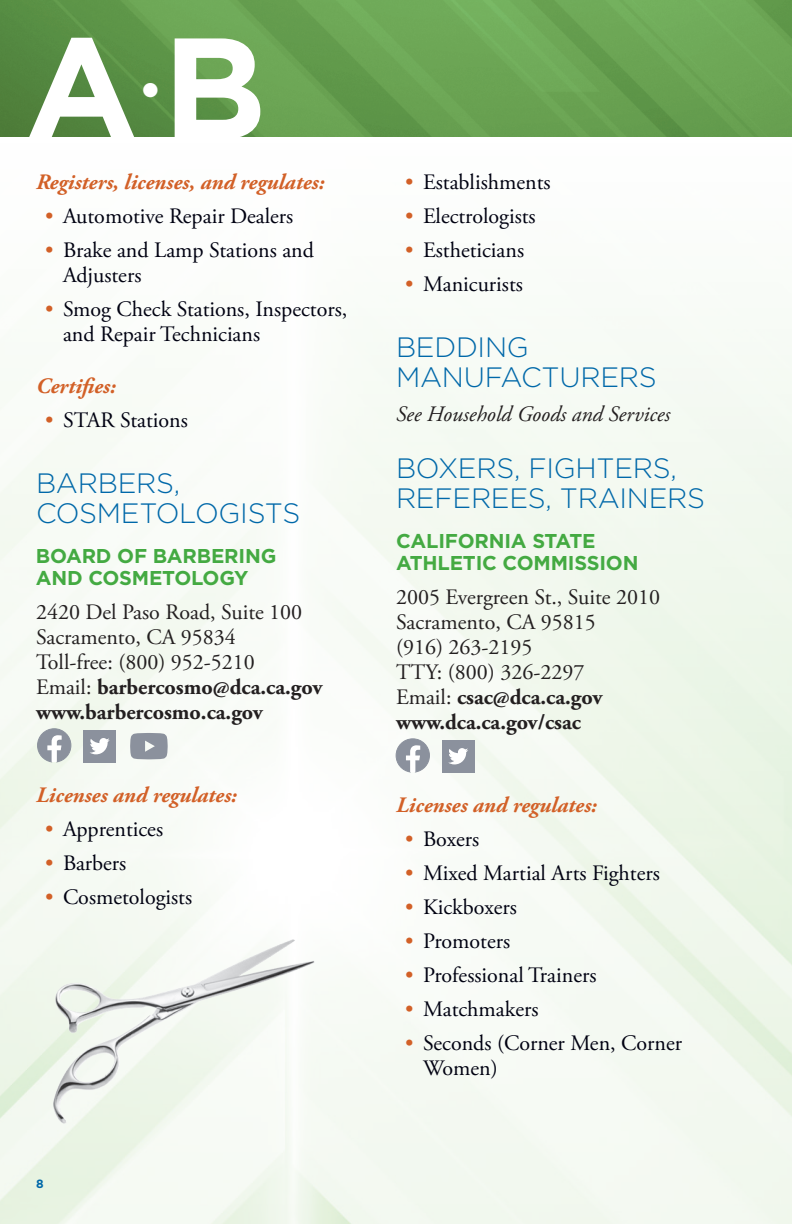
<style>
.page{position:relative;width:792px;height:1224px;background:#fff}
.page>*{position:absolute;margin:0;border:0;box-sizing:border-box;transform-origin:0 0}
.t1{font:700 144px "Gotham";color:#fff}
.t2{font:700 48px "Gotham";color:#fff}
._1H{font:300 28px/30px "Gotham";letter-spacing:-.01em;color:#0068a9}
.t3{font:22px/25px "Adobe Garamond Pro";color:#000111}
.Body{font:22px/25px "Adobe Garamond Pro";color:#231f20}
.t4{font:italic 700 22px "Adobe Garamond Pro";color:#d26027}
.Body-2{font:700 22px "Adobe Garamond Pro";color:#231f20}
.Body-3{font:italic 22px "Adobe Garamond Pro";color:#231f20}
.t5{font:700 20px/22px "Gotham";letter-spacing:-.01em;color:#44aa42}
.t6{font:700 12px "Gotham";color:#0068a9}
.s1{font-size:144px}
.s2{color:#d26027}
.s3{font-weight:700}
</style>
<div class="page">
<img style="left:0;top:0;width:792px;height:1224px">
<img style="left:14px;top:923px;width:345px;height:210px">
<img style="left:756px;top:668px;width:36px;height:556px">
<svg style="left:37px;top:729px;width:34px;height:33px"></svg>
<div style="left:84px;top:730px;width:32px;height:32px;background:#8b919d"></div>
<svg style="left:90px;top:738px;width:20px;height:16px"></svg>
<svg style="left:130px;top:733px;width:38px;height:26px"></svg>
<svg style="left:396px;top:739px;width:34px;height:33px"></svg>
<div style="left:442px;top:740px;width:32px;height:32px;background:#8b919d"></div>
<svg style="left:448px;top:748px;width:20px;height:16px"></svg>
<p class="t1" style="left:25px;top:5px;width:115px">A</p>
<h3 class="t4" style="left:36px;top:169px;width:290px">Registers, licenses, and regulates:</h3>
<p class="t2" style="left:139px;top:63px;width:129px">•<span class="s1">B</span></p>
<p class="t3" style="left:45px;top:204px;width:250px"><span class="s2">•</span> Automotive Repair Dealers</p>
<p class="t3" style="left:63px;top:238px;width:252px;text-indent:-18px"><span class="s2">•</span> Brake and Lamp Stations and<br>Adjusters</p>
<p class="t3" style="left:63px;top:297px;width:286px;text-indent:-18px"><span class="s2">•</span> Smog Check Stations, Inspectors, and Repair Technicians</p>
<h3 class="t4" style="left:36px;top:373px;width:81px">Certifies:</h3>
<p class="t3" style="left:45px;top:408px;width:144px"><span class="s2">•</span> STAR Stations</p>
<p class="_1H" style="left:36px;top:467px;width:266px">BARBERS,<br>COSMETOLOGISTS</p>
<h2 class="t5" style="left:36px;top:544px;width:242px">BOARD OF BARBERING<br>AND COSMETOLOGY</h2>
<p class="Body" style="left:36px;top:600px;width:288px">2420 Del Paso Road, Suite 100<br>Sacramento, CA 95834<br>Toll-free: (800) 952-5210<br>Email: <span class="s3">barbercosmo@dca.ca.gov</span></p>
<p class="Body-2" style="left:36px;top:699px;width:228px">www.barbercosmo.ca.gov</p>
<h3 class="t4" style="left:36px;top:782px;width:202px">Licenses and regulates:</h3>
<p class="t3" style="left:45px;top:817px;width:120px"><span class="s2">•</span> Apprentices</p>
<p class="t3" style="left:45px;top:851px;width:83px"><span class="s2">•</span> Barbers</p>
<p class="t3" style="left:45px;top:885px;width:149px"><span class="s2">•</span> Cosmetologists</p>
<p class="t6" style="left:36px;top:1177px;width:9px">8</p>
<p class="t3" style="left:405px;top:170px;width:147px"><span class="s2">•</span> Establishments</p>
<p class="t3" style="left:405px;top:204px;width:132px"><span class="s2">•</span> Electrologists</p>
<p class="t3" style="left:405px;top:238px;width:121px"><span class="s2">•</span> Estheticians</p>
<p class="t3" style="left:405px;top:272px;width:119px"><span class="s2">•</span> Manicurists</p>
<p class="_1H" style="left:396px;top:331px;width:262px">BEDDING<br>MANUFACTURERS</p>
<p class="Body-3" style="left:396px;top:401px;width:276px">See Household Goods and Services</p>
<p class="_1H" style="left:396px;top:452px;width:311px">BOXERS, FIGHTERS,<br>REFEREES, TRAINERS</p>
<h2 class="t5" style="left:396px;top:529px;width:244px">CALIFORNIA STATE<br>ATHLETIC COMMISSION</h2>
<p class="Body" style="left:396px;top:585px;width:266px">2005 Evergreen St., Suite 2010<br>Sacramento, CA 95815<br>(916) 263-2195<br>TTY: (800) 326-2297<br>Email: <span class="s3">csac@dca.ca.gov</span></p>
<p class="Body-2" style="left:396px;top:709px;width:187px">www.dca.ca.gov/csac</p>
<h3 class="t4" style="left:396px;top:792px;width:202px">Licenses and regulates:</h3>
<p class="t3" style="left:405px;top:827px;width:76px"><span class="s2">•</span> Boxers</p>
<p class="t3" style="left:405px;top:861px;width:256px"><span class="s2">•</span> Mixed Martial Arts Fighters</p>
<p class="t3" style="left:405px;top:895px;width:113px"><span class="s2">•</span> Kickboxers</p>
<p class="t3" style="left:405px;top:929px;width:107px"><span class="s2">•</span> Promoters</p>
<p class="t3" style="left:405px;top:963px;width:193px"><span class="s2">•</span> Professional Trainers</p>
<p class="t3" style="left:405px;top:997px;width:135px"><span class="s2">•</span> Matchmakers</p>
<p class="t3" style="left:423px;top:1031px;width:261px;text-indent:-18px"><span class="s2">•</span> Seconds (Corner Men, Corner<br>Women)</p>
</div>
